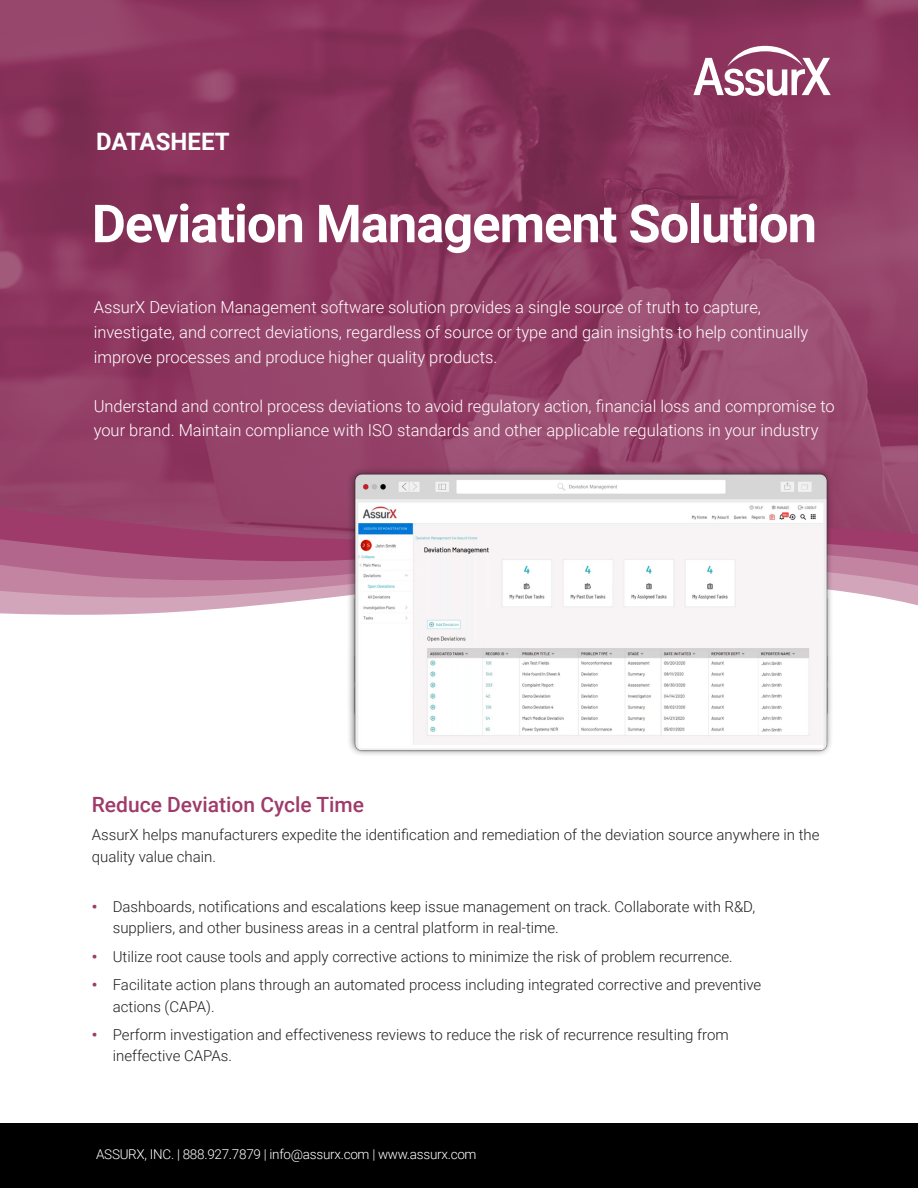
<style>
.page{position:relative;width:918px;height:1188px;background:#fff}
.page>*{position:absolute;margin:0;border:0;box-sizing:border-box;transform-origin:0 0}
.t1{font:700 52.5px "Roboto";letter-spacing:-.02em;color:#fff}
.t2{font:700 24px "Roboto";color:#fff}
.t3{font:500 21px "Roboto";color:#9e3b6a}
.body_copy{font:300 16.5px/24.6px "Roboto";color:#fff}
.Body_Smaller{font:300 15px/21.6px "Roboto";color:#231f20}
.body_copy-2{font:300 13.5px "Roboto";letter-spacing:-.02em;color:#fff}
.s1{font-weight:900;color:#9e3b6a}
</style>
<div class="page">
<svg style="left:0;top:541px;width:918px;height:74px;background:#c284a1"></svg>
<img style="left:0;top:0;width:918px;height:541px">
<div style="left:0;top:1123px;width:918px;height:65px;background:#000"></div>
<svg style="left:693px;top:46px;width:138px;height:50px"></svg>
<div style="left:347px;top:467px;width:487px;height:290px;background:#231f20;opacity:.67"></div>
<img style="left:353px;top:472px;width:475px;height:285px">
<p class="t2" style="left:96px;top:124px;width:135px">DATASHEET</p>
<p class="t1" style="left:92px;top:187px;width:727px">Deviation Management Solution</p>
<p class="body_copy" style="left:94px;top:295px;width:716px">AssurX Deviation Management software solution provides a single source of truth to capture, investigate, and correct deviations, regardless of source or type and gain insights to help continually improve processes and produce higher quality products.</p>
<p class="body_copy" style="left:94px;top:393px;width:743px">Understand and control process deviations to avoid regulatory action, financial loss and compromise to your brand. Maintain compliance with ISO standards and other applicable regulations in your industry</p>
<h2 class="t3" style="left:92px;top:790px;width:274px">Reduce Deviation Cycle Time</h2>
<p class="Body_Smaller" style="left:92px;top:823px;width:729px">AssurX helps manufacturers expedite the identification and remediation of the deviation source anywhere in the quality value chain.</p>
<p class="Body_Smaller" style="left:113px;top:895px;width:644px;text-indent:-21px"><span class="s1">•</span> Dashboards, notifications and escalations keep issue management on track. Collaborate with R&amp;D, suppliers, and other business areas in a central platform in real-time.</p>
<p class="Body_Smaller" style="left:92px;top:945px;width:642px"><span class="s1">•</span> Utilize root cause tools and apply corrective actions to minimize the risk of problem recurrence.</p>
<p class="Body_Smaller" style="left:113px;top:973px;width:650px;text-indent:-21px"><span class="s1">•</span> Facilitate action plans through an automated process including integrated corrective and preventive actions (CAPA).</p>
<p class="Body_Smaller" style="left:113px;top:1023px;width:618px;text-indent:-21px"><span class="s1">•</span> Perform investigation and effectiveness reviews to reduce the risk of recurrence resulting from ineffective CAPAs.</p>
<p class="body_copy-2" style="left:96px;top:1145px;width:382px">ASSURX, INC. | 888.927.7879 | info@assurx.com | www.assurx.com</p>
</div>
